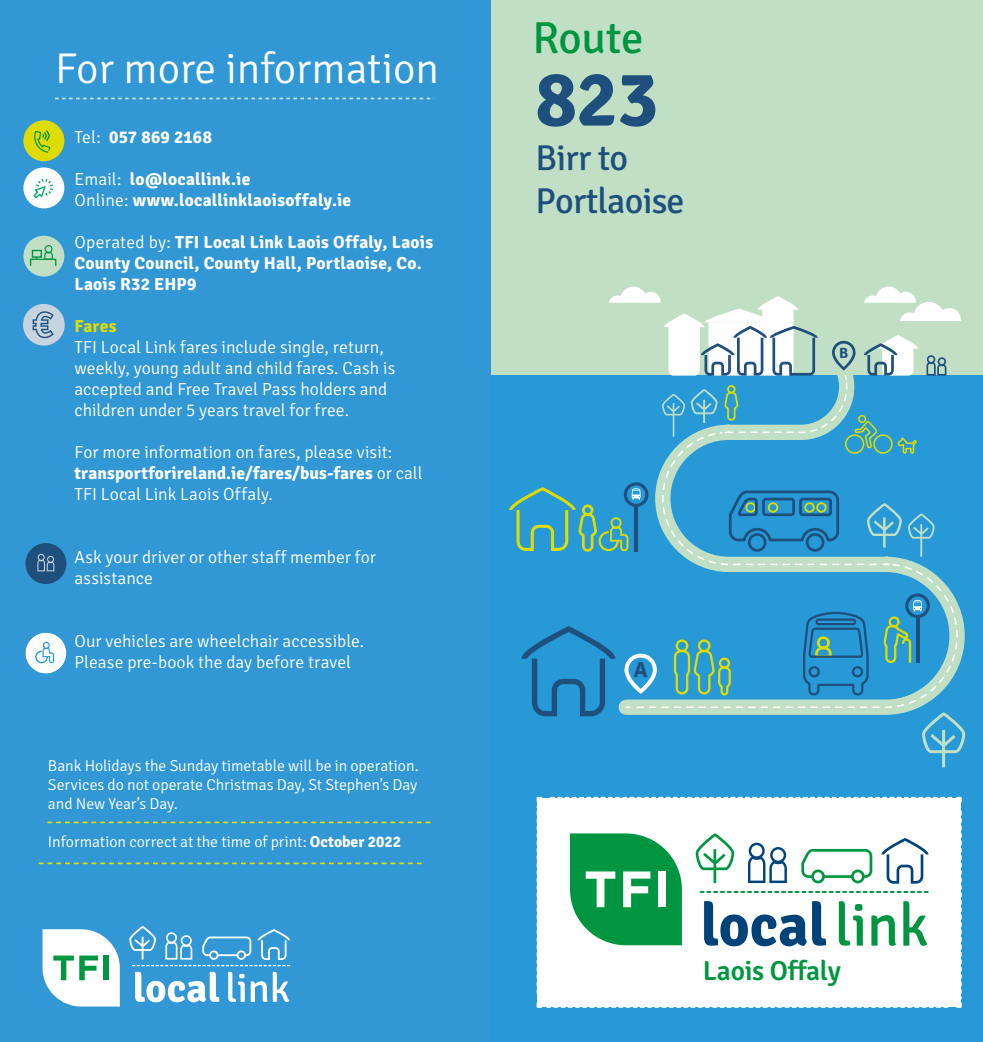
<style>
.page{position:relative;width:983px;height:1042px;background:#fff}
.page>*{position:absolute;margin:0;border:0;box-sizing:border-box;transform-origin:0 0}
.t1{font:700 77.52px "Signika";color:#1f4f7d}
.t2{font:44.8px "Signika";letter-spacing:-.01em;color:#009641}
.t3{font:300 43.23px "Signika";color:#fff}
.t4{font:35.88px/43.1px "Signika";letter-spacing:-.02em;color:#1f4f7d}
.t5{font:600 27.47px "Signika Negative";letter-spacing:-.01em;color:#009641}
.t6{font:700 21.7px "Signika";color:#1f4f7d}
.t7{font:300 17.5px/21px "Signika";color:#fff}
.t8{font:700 17.5px/21px "Signika";letter-spacing:.01em;color:#fff}
.t9{font:700 17.5px "Signika";letter-spacing:.01em;color:#dedc00}
.t10{font:300 15.75px/18.9px "Signika";letter-spacing:-.005em;color:#fff;text-align:justify}
.t11{font:700 14.88px "Signika";color:#1f4f7d}
.s1{font-weight:300}
.s2{font-weight:700}
</style>
<div class="page">
<div style="left:0;top:0;width:491px;height:1042px;background:#3198d5"></div>
<svg style="left:55px;top:98px;width:379px;height:1px"></svg>
<svg style="left:43px;top:929px;width:77px;height:77px;background:#d3eaea"></svg>
<div style="left:103px;top:955px;width:6px;height:25px;background:#009641"></div>
<svg style="left:135px;top:972px;width:84px;height:30px"></svg>
<svg style="left:228px;top:972px;width:17px;height:30px"></svg>
<svg style="left:251px;top:981px;width:16px;height:21px"></svg>
<svg style="left:273px;top:972px;width:16px;height:30px"></svg>
<svg style="left:129px;top:926px;width:161px;height:40px"></svg>
<svg style="left:39px;top:862px;width:382px;height:2px"></svg>
<svg style="left:48px;top:821px;width:381px;height:2px"></svg>
<div style="left:25px;top:543px;width:41px;height:41px;background:#1f4f7d;border-radius:50%"></div>
<svg style="left:37px;top:554px;width:17px;height:17px"></svg>
<div style="left:23px;top:167px;width:41px;height:41px;background:#fff;border-radius:50%"></div>
<svg style="left:33px;top:179px;width:20px;height:20px"></svg>
<div style="left:23px;top:236px;width:41px;height:41px;background:#c1dfc4;border-radius:50%"></div>
<div style="left:30px;top:259px;width:26px;height:8px;border:1px solid #009641"></div>
<svg style="left:44px;top:245px;width:9px;height:15px"></svg>
<div style="left:32px;top:250px;width:10px;height:8px;border:1px solid #009641"></div>
<div style="left:23px;top:304px;width:42px;height:42px;background:#c7d4e0;border-radius:50%"></div>
<svg style="left:33px;top:311px;width:21px;height:27px"></svg>
<div style="left:23px;top:120px;width:41px;height:41px;background:#dedc00;border-radius:50%"></div>
<svg style="left:34px;top:130px;width:16px;height:23px"></svg>
<div style="left:25px;top:632px;width:41px;height:41px;background:#fff;border-radius:50%"></div>
<svg style="left:35px;top:642px;width:19px;height:21px"></svg>
<div style="left:491px;top:0;width:491px;height:1042px;background:#c1dfc4"></div>
<div style="left:491px;top:376px;width:491px;height:666px;background:#2699d6"></div>
<svg style="left:507px;top:287px;width:457px;height:480px"></svg>
<div style="left:537px;top:798px;width:423px;height:209px;background:#fff"></div>
<svg style="left:536px;top:1002px;width:411px;height:6px"></svg>
<svg style="left:536px;top:796px;width:7px;height:197px"></svg>
<svg style="left:551px;top:796px;width:411px;height:7px"></svg>
<svg style="left:956px;top:811px;width:6px;height:197px"></svg>
<svg style="left:570px;top:833px;width:111px;height:112px"></svg>
<div style="left:658px;top:871px;width:8px;height:36px;background:#fff"></div>
<svg style="left:704px;top:901px;width:121px;height:45px"></svg>
<svg style="left:838px;top:901px;width:24px;height:44px"></svg>
<svg style="left:871px;top:915px;width:24px;height:31px"></svg>
<svg style="left:903px;top:901px;width:24px;height:45px"></svg>
<svg style="left:699px;top:891px;width:229px;height:2px"></svg>
<svg style="left:801px;top:849px;width:71px;height:34px"></svg>
<svg style="left:695px;top:833px;width:39px;height:50px"></svg>
<svg style="left:881px;top:838px;width:47px;height:45px"></svg>
<svg style="left:748px;top:842px;width:38px;height:41px"></svg>
<p class="t3" style="left:55px;top:45px;width:385px">For more information</p>
<h2 class="t8" style="left:74px;top:127px;width:139px"><span class="s1">Tel:</span> 057 869 2168</h2>
<h2 class="t8" style="left:74px;top:169px;width:278px"><span class="s1">Email:</span> lo@locallink.ie<br><span class="s1">Online:</span> www.locallinklaoisoffaly.ie</h2>
<h2 class="t8" style="left:74px;top:232px;width:360px"><span class="s1">Operated by:</span> TFI Local Link Laois Offaly, Laois<br>County Council, County Hall, Portlaoise, Co.<br>Laois R32 EHP9</h2>
<h2 class="t9" style="left:74px;top:315px;width:44px">Fares</h2>
<h2 class="t7" style="left:74px;top:337px;width:322px">TFI Local Link fares include single, return, weekly, young adult and child fares. Cash is accepted and Free Travel Pass holders and children under 5 years travel for free.</h2>
<h2 class="t7" style="left:74px;top:442px;width:349px">For more information on fares, please visit: <span class="s2">transportforireland.ie/fares/bus-fares</span> or call<br>TFI Local Link Laois Offaly.</h2>
<h2 class="t7" style="left:74px;top:547px;width:303px">Ask your driver or other staff member for assistance</h2>
<h2 class="t7" style="left:74px;top:631px;width:291px">Our vehicles are wheelchair accessible.</h2>
<h2 class="t7" style="left:74px;top:652px;width:278px">Please pre-book the day before travel</h2>
<h2 class="t10" style="left:48px;top:757px;width:372px">Bank Holidays the Sunday timetable will be in operation.<br>Services do not operate Christmas Day, St Stephen’s Day and New Year’s Day.</h2>
<h2 class="t10" style="left:48px;top:832px;width:354px">Information correct at the time of print: <span class="s2">October 2022</span></h2>
<p class="t2" style="left:532px;top:6px;width:112px">Route</p>
<p class="t1" style="left:535px;top:53px;width:124px">823</p>
<p class="t4" style="left:535px;top:134px;width:150px">Birr to<br>Portlaoise</p>
<p class="t11" style="left:839px;top:344px;width:11px">B</p>
<p class="t6" style="left:633px;top:657px;width:15px">A</p>
<p class="t5" style="left:702px;top:955px;width:140px">Laois Offaly</p>
</div>
